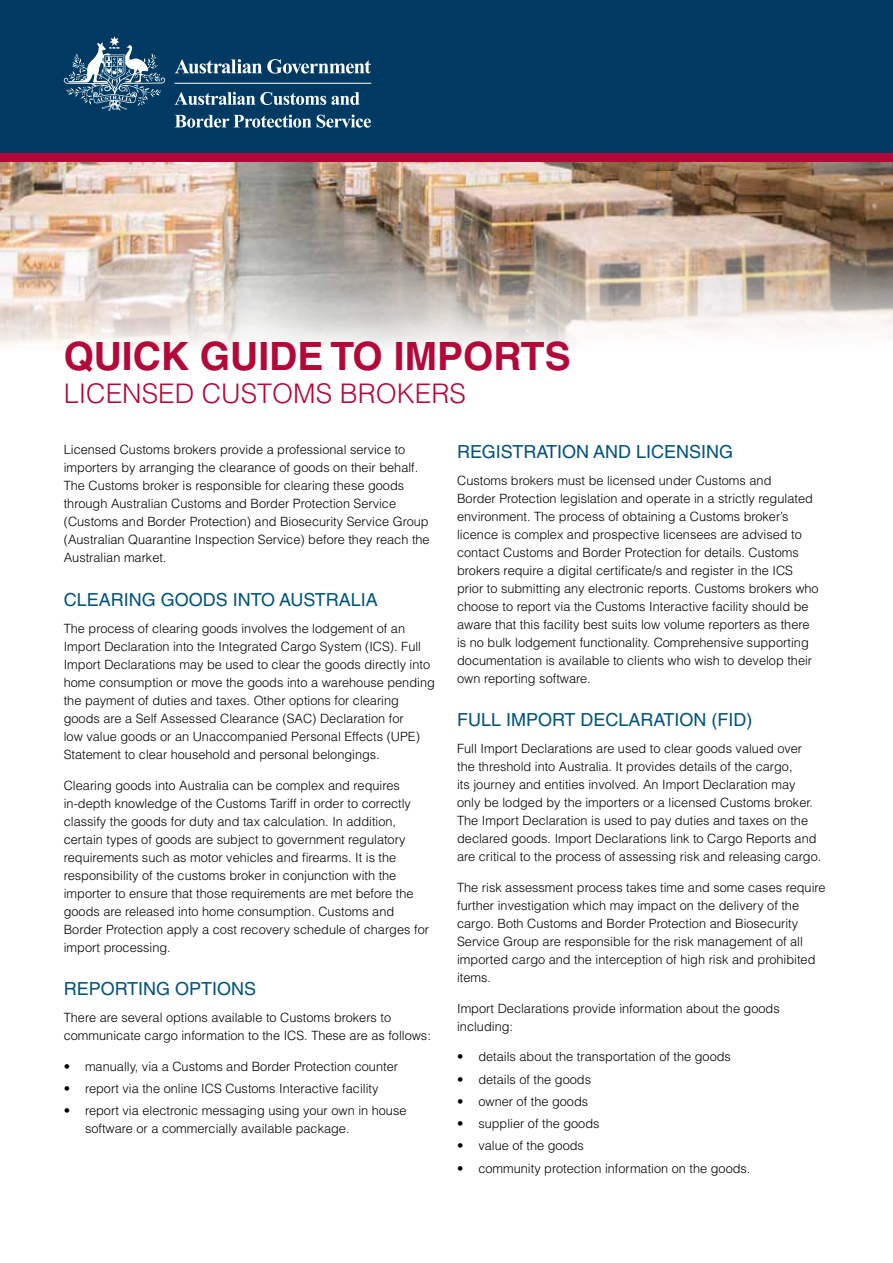
<style>
.page{position:relative;width:893px;height:1263px;background:#fff}
.page>*{position:absolute;margin:0;border:0;box-sizing:border-box;transform-origin:0 0}
.t1{font:700 39px "Helvetica LT Std";color:#b30838}
.t2{font:300 27px "Helvetica LT Std";color:#b30838}
.t3{font:18px "Helvetica LT Std";color:#00547c}
.t4{font:300 12.75px/18px "Helvetica LT Std";color:#000}
</style>
<div class="page">
<img style="left:0;top:162px;width:893px;height:186px">
<div style="left:0;top:0;width:893px;height:157px;background:#003a63"></div>
<svg style="left:175px;top:59px;width:196px;height:15px"></svg>
<svg style="left:64px;top:36px;width:101px;height:75px"></svg>
<hr style="left:175px;top:83px;width:196px;height:1px;background:#fff">
<svg style="left:175px;top:92px;width:185px;height:13px"></svg>
<svg style="left:175px;top:115px;width:136px;height:13px"></svg>
<svg style="left:317px;top:115px;width:54px;height:13px"></svg>
<div style="left:0;top:153px;width:893px;height:9px;background:#b30838"></div>
<h1 class="t1" style="left:64px;top:333px;width:508px">QUICK GUIDE TO IMPORTS</h1>
<h2 class="t2" style="left:64px;top:376px;width:96px">Licensed</h2>
<h2 class="t2" style="left:202px;top:376px;width:38px">Custo</h2>
<h2 class="t2" style="left:293px;top:376px;width:139px">ms Brokers</h2>
<p class="t4" style="left:64px;top:441px;width:367px">Licensed Customs brokers provide a professional service to importers by arranging the clearance of goods on their behalf.<br>The Customs broker is responsible for clearing these goods through Australian Customs and Border Protection Service (Customs and Border Protection) and Biosecurity Service Group (Australian Quarantine Inspection Service) before they reach the Australian market.</p>
<h3 class="t3" style="left:64px;top:589px;width:316px">CLEARING GOODS INTO AUSTRALIA</h3>
<p class="t4" style="left:64px;top:619px;width:373px">The process of clearing goods involves the lodgement of an Import Declaration into the Integrated Cargo System (ICS). Full Import Declarations may be used to clear the goods directly into home consumption or move the goods into a warehouse pending the payment of duties and taxes. Other options for clearing goods are a Self Assessed Clearance (SAC) Declaration for<br>low value goods or an Unaccompanied Personal Effects (UPE)<br>Statement to clear household and personal belongings.</p>
<p class="t4" style="left:64px;top:776px;width:367px">Clearing goods into Australia can be complex and requires in-depth knowledge of the Customs Tariff in order to correctly classify the goods for duty and tax calculation. In addition, certain types of goods are subject to government regulatory requirements such as motor vehicles and firearms. It is the responsibility of the customs broker in conjunction with the importer to ensure that those requirements are met before the goods are released into home consumption. Customs and Border Protection apply a cost recovery schedule of charges for import processing.</p>
<h3 class="t3" style="left:64px;top:978px;width:194px">REPORTING OPTIONS</h3>
<p class="t4" style="left:64px;top:1008px;width:369px">There are several options available to Customs brokers to communicate cargo information to the ICS. These are as follows:</p>
<p class="t4" style="left:64px;top:1057px;width:336px">• manually, via a Customs and Border Protection counter</p>
<p class="t4" style="left:64px;top:1079px;width:316px">• report via the online ICS Customs Interactive facility</p>
<p class="t4" style="left:85px;top:1101px;width:323px;text-indent:-21px">• report via electronic messaging using your own in house software or a commercially available package.</p>
<h3 class="t3" style="left:457px;top:441px;width:278px">REGISTRATION AND LICENSING</h3>
<p class="t4" style="left:457px;top:471px;width:363px">Customs brokers must be licensed under Customs and<br>Border Protection legislation and operate in a strictly regulated environment. The process of obtaining a Customs broker’s licence is complex and prospective licensees are advised to contact Customs and Border Protection for details. Customs brokers require a digital certificate/s and register in the ICS prior to submitting any electronic reports. Customs brokers who choose to report via the Customs Interactive facility should be aware that this facility best suits low volume reporters as there is no bulk lodgement functionality. Comprehensive supporting documentation is available to clients who wish to develop their own reporting software.</p>
<h3 class="t3" style="left:457px;top:710px;width:297px">FULL I MPORT DECLARATION (FID)</h3>
<p class="t4" style="left:457px;top:739px;width:366px">Full Import Declarations are used to clear goods valued over the threshold into Australia. It provides details of the cargo,<br>its journey and entities involved. An Import Declaration may only be lodged by the importers or a licensed Customs broker.<br>The Import Declaration is used to pay duties and taxes on the declared goods. Import Declarations link to Cargo Reports and are critical to the process of assessing risk and releasing cargo.</p>
<p class="t4" style="left:457px;top:878px;width:370px">The risk assessment process takes time and some cases require further investigation which may impact on the delivery of the cargo. Both Customs and Border Protection and Biosecurity Service Group are responsible for the risk management of all imported cargo and the interception of high risk and prohibited items.</p>
<p class="t4" style="left:457px;top:999px;width:324px">Import Declarations provide information about the goods including:</p>
<p class="t4" style="left:457px;top:1048px;width:275px">• details about the transportation of the goods</p>
<p class="t4" style="left:457px;top:1070px;width:135px">• details of the goods</p>
<p class="t4" style="left:457px;top:1092px;width:133px">• owner of the goods</p>
<p class="t4" style="left:457px;top:1114px;width:144px">• supplier of the goods</p>
<p class="t4" style="left:457px;top:1137px;width:128px">• value of the goods</p>
<p class="t4" style="left:457px;top:1159px;width:295px">• community protection information on the goods.</p>
</div>
